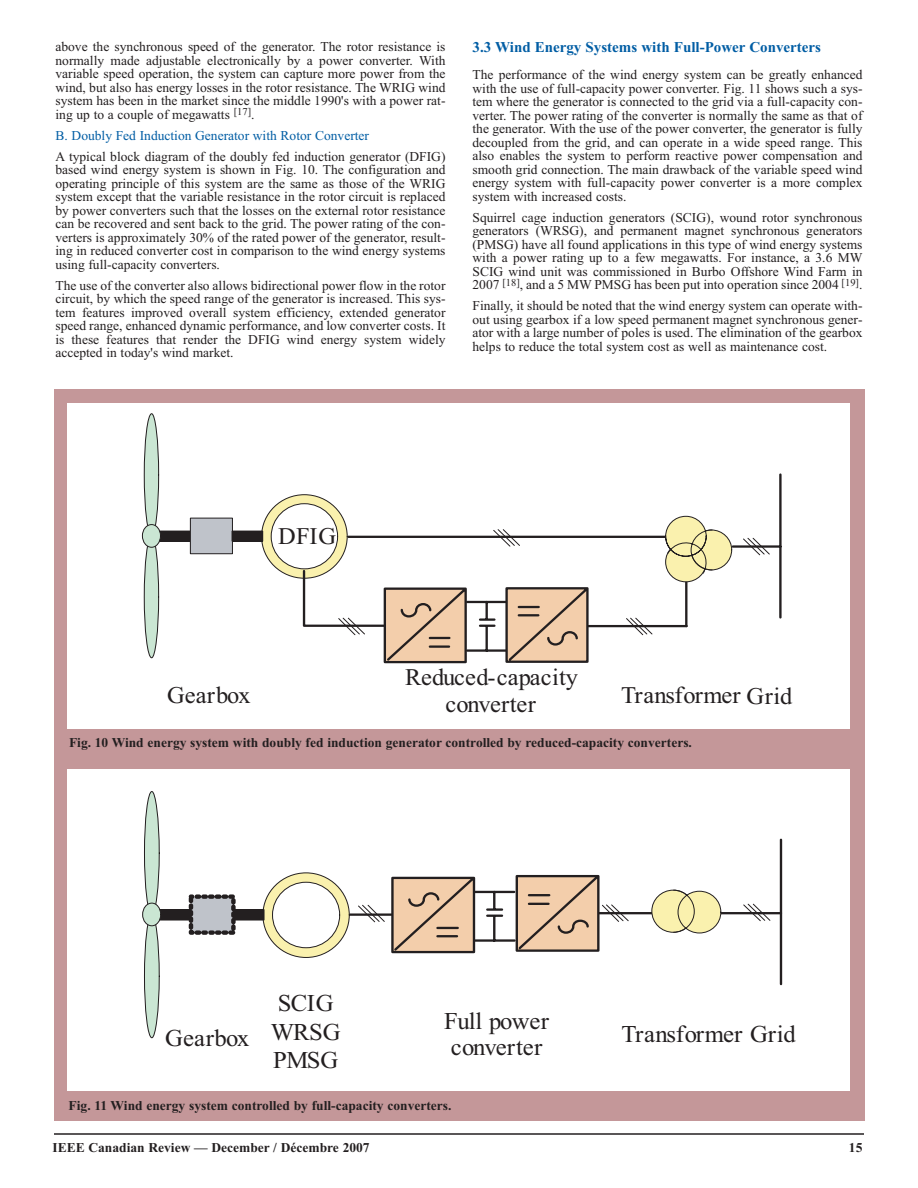
<style>
.page{position:relative;width:918px;height:1188px;background:#fff}
.page>*{position:absolute;margin:0;border:0;box-sizing:border-box;transform-origin:0 0}
.t1{font:24.15px/28.5px "Times New Roman";letter-spacing:-.01em;color:#231f20}
.t2{font:24.15px "Times New Roman";letter-spacing:.01em;color:#231f20}
.t3{font:23.85px/26.2px "Times New Roman";letter-spacing:.01em;color:#231f20;text-align:center}
.t4{font:700 15px "Times New Roman";color:#005da4}
.t5{font:13.5px/13.5px "Times New Roman";color:#231f20;text-align:justify}
.t6{font:700 13.5px "Times New Roman";color:#231f20}
.t7{font:13.5px "Times New Roman";color:#005da4}
</style>
<div class="page">
<hr style="left:54px;top:1133px;width:810px;height:2px;background:#231f20">
<div style="left:54px;top:389px;width:810px;height:731px;background:#c49799"></div>
<div style="left:68px;top:770px;width:782px;height:321px;background:#fff"></div>
<div style="left:156px;top:910px;width:35px;height:10px;background:#231f20"></div>
<div style="left:156px;top:909px;width:35px;height:11px;border:1px solid #231f20"></div>
<div style="left:144px;top:792px;width:15px;height:123px;background:#cae6d3;border-radius:50%"></div>
<div style="left:144px;top:791px;width:16px;height:124px;border:1px solid #231f20;border-radius:50%"></div>
<div style="left:144px;top:915px;width:15px;height:123px;background:#cae6d3;border-radius:50%"></div>
<div style="left:144px;top:914px;width:16px;height:124px;border:1px solid #231f20;border-radius:50%"></div>
<div style="left:143px;top:903px;width:18px;height:23px;background:#cae6d3;border-radius:50%"></div>
<div style="left:142px;top:903px;width:19px;height:23px;border:1px solid #231f20;border-radius:50%"></div>
<svg style="left:263px;top:873px;width:86px;height:84px;background:#eae1a3"></svg>
<div style="left:273px;top:882px;width:67px;height:66px;background:#fff;border-radius:50%"></div>
<div style="left:272px;top:882px;width:68px;height:66px;border:1px solid #231f20;border-radius:50%"></div>
<svg style="left:186px;top:894px;width:51px;height:41px;background:#97989d"></svg>
<div style="left:233px;top:910px;width:31px;height:10px;background:#231f20"></div>
<div style="left:233px;top:909px;width:31px;height:11px;border:1px solid #231f20"></div>
<hr style="left:780px;top:840px;width:2px;height:144px;background:#231f20">
<hr style="left:350px;top:913px;width:42px;height:3px;background:#231f20">
<hr style="left:595px;top:912px;width:186px;height:2px;background:#231f20">
<svg style="left:357px;top:874px;width:414px;height:80px"></svg>
<div style="left:68px;top:403px;width:782px;height:326px;background:#fff"></div>
<hr style="left:779px;top:475px;width:3px;height:142px;background:#231f20">
<hr style="left:733px;top:545px;width:47px;height:3px;background:#231f20">
<svg style="left:338px;top:529px;width:433px;height:107px"></svg>
<svg style="left:625px;top:617px;width:28px;height:19px"></svg>
<hr style="left:467px;top:601px;width:40px;height:2px;background:#231f20">
<hr style="left:467px;top:649px;width:40px;height:3px;background:#231f20">
<hr style="left:480px;top:618px;width:14px;height:3px;background:#231f20">
<svg style="left:480px;top:625px;width:14px;height:2px"></svg>
<svg style="left:486px;top:603px;width:2px;height:15px"></svg>
<hr style="left:486px;top:626px;width:2px;height:25px;background:#231f20">
<div style="left:156px;top:531px;width:34px;height:10px;background:#231f20"></div>
<div style="left:155px;top:531px;width:36px;height:11px;border:1px solid #231f20"></div>
<div style="left:144px;top:414px;width:15px;height:122px;background:#cae6d3;border-radius:50%"></div>
<div style="left:144px;top:413px;width:15px;height:123px;border:1px solid #231f20;border-radius:50%"></div>
<div style="left:144px;top:536px;width:15px;height:122px;background:#cae6d3;border-radius:50%"></div>
<div style="left:144px;top:535px;width:15px;height:123px;border:1px solid #231f20;border-radius:50%"></div>
<div style="left:142px;top:525px;width:18px;height:22px;background:#cae6d3;border-radius:50%"></div>
<div style="left:142px;top:524px;width:19px;height:24px;border:1px solid #231f20;border-radius:50%"></div>
<div style="left:262px;top:495px;width:85px;height:83px;background:#faf1ae;border-radius:50%"></div>
<div style="left:271px;top:504px;width:67px;height:65px;background:#fff;border-radius:50%"></div>
<div style="left:271px;top:503px;width:67px;height:66px;border:1px solid #231f20;border-radius:50%"></div>
<div style="left:190px;top:518px;width:42px;height:36px;background:#bfc3ca"></div>
<div style="left:190px;top:518px;width:43px;height:36px;border:1px solid #231f20"></div>
<div style="left:232px;top:531px;width:31px;height:10px;background:#231f20"></div>
<div style="left:232px;top:531px;width:31px;height:11px;border:1px solid #231f20"></div>
<div style="left:666px;top:542px;width:40px;height:40px;background:#faf1ae;border-radius:50%"></div>
<div style="left:665px;top:542px;width:42px;height:40px;border:1px solid #231f20;border-radius:50%"></div>
<div style="left:691px;top:530px;width:41px;height:40px;background:#faf1ae;border-radius:50%"></div>
<div style="left:691px;top:530px;width:41px;height:40px;border:1px solid #231f20;border-radius:50%"></div>
<svg style="left:665px;top:515px;width:48px;height:59px"></svg>
<hr style="left:588px;top:625px;width:99px;height:2px;background:#231f20">
<svg style="left:302px;top:569px;width:166px;height:95px"></svg>
<svg style="left:504px;top:586px;width:86px;height:77px;background:#ceb196"></svg>
<p class="t5" style="left:56px;top:41px;width:392px">above the synchronous speed of the generator. The rotor resistance is normally made adjustable electronically by a power converter. With variable speed operation, the system can capture more power from the wind, but also has energy losses in the rotor resistance. The WRIG wind system has been in the market since the middle 1990's with a power rat&shy;ing up to a couple of megawatts <sup>[17]</sup>.</p>
<p class="t7" style="left:56px;top:131px;width:315px">B. Doubly Fed Induction Generator with Rotor Converter</p>
<p class="t5" style="left:56px;top:151px;width:392px">A typical block diagram of the doubly fed induction generator (DFIG) based wind energy system is shown in Fig. 10. The configuration and operating principle of this system are the same as those of the WRIG system except that the variable resistance in the rotor circuit is replaced by power converters such that the losses on the external rotor resistance can be recovered and sent back to the grid. The power rating of the con&shy;verters is approximately 30% of the rated power of the generator, result&shy;ing in reduced converter cost in comparison to the wind energy systems using full-capacity converters.</p>
<p class="t5" style="left:56px;top:280px;width:392px">The use of the converter also allows bidirectional power flow in the rotor circuit, by which the speed range of the generator is increased. This sys&shy;tem features improved overall system efficiency, extended generator speed range, enhanced dynamic performance, and low converter costs. It is these features that render the DFIG wind energy system widely accepted in today's wind market.</p>
<p class="t4" style="left:472px;top:42px;width:350px">3.3 Wind Energy Systems with Full-Power Converters</p>
<p class="t5" style="left:472px;top:69px;width:392px">The performance of the wind energy system can be greatly enhanced with the use of full-capacity power converter. Fig. 11 shows such a sys&shy;tem where the generator is connected to the grid via a full-capacity con&shy;verter. The power rating of the converter is normally the same as that of the generator. With the use of the power converter, the generator is fully decoupled from the grid, and can operate in a wide speed range. This also enables the system to perform reactive power compensation and smooth grid connection. The main drawback of the variable speed wind energy system with full-capacity power converter is a more complex system with increased costs.</p>
<p class="t5" style="left:472px;top:212px;width:392px">Squirrel cage induction generators (SCIG), wound rotor synchronous generators (WRSG), and permanent magnet synchronous generators (PMSG) have all found applications in this type of wind energy systems with a power rating up to a few megawatts. For instance, a 3.6 MW SCIG wind unit was commissioned in Burbo Offshore Wind Farm in 2007 <sup>[18]</sup>, and a 5 MW PMSG has been put into operation since 2004 <sup>[19]</sup>.</p>
<p class="t5" style="left:472px;top:300px;width:392px">Finally, it should be noted that the wind energy system can operate with&shy;out using gearbox if a low speed permanent magnet synchronous gener&shy;ator with a large number of poles is used. The elimination of the gearbox helps to reduce the total system cost as well as maintenance cost.</p>
<h2 class="t3" style="left:278px;top:526px;width:59px">DFIG</h2>
<h2 class="t3" style="left:405px;top:667px;width:174px">Reduced-capacity converter</h2>
<h2 class="t3" style="left:167px;top:684px;width:85px">Gearbox</h2>
<h2 class="t3" style="left:621px;top:684px;width:173px">Transformer Grid</h2>
<p class="t6" style="left:69px;top:738px;width:625px">Fig. 10 Wind energy system with doubly fed induction generator controlled by reduced-capacity converters.</p>
<h1 class="t2" style="left:165px;top:1030px;width:86px">Gearbox</h1>
<h1 class="t1" style="left:271px;top:991px;width:71px">SCIG<br>WRSG<br>PMSG</h1>
<h1 class="t1" style="left:444px;top:1010px;width:106px;line-height:26.2px">Full power converter</h1>
<p class="t6" style="left:69px;top:1101px;width:384px">Fig. 11 Wind energy system controlled by full-capacity converters.</p>
<h1 class="t1" style="left:622px;top:1022px;width:176px">Transformer Grid</h1>
<p class="t6" style="left:52px;top:1143px;width:319px">IEEE Canadian Review — December / Décembre 2007</p>
<p class="t6" style="left:849px;top:1143px;width:15px">15</p>
</div>
